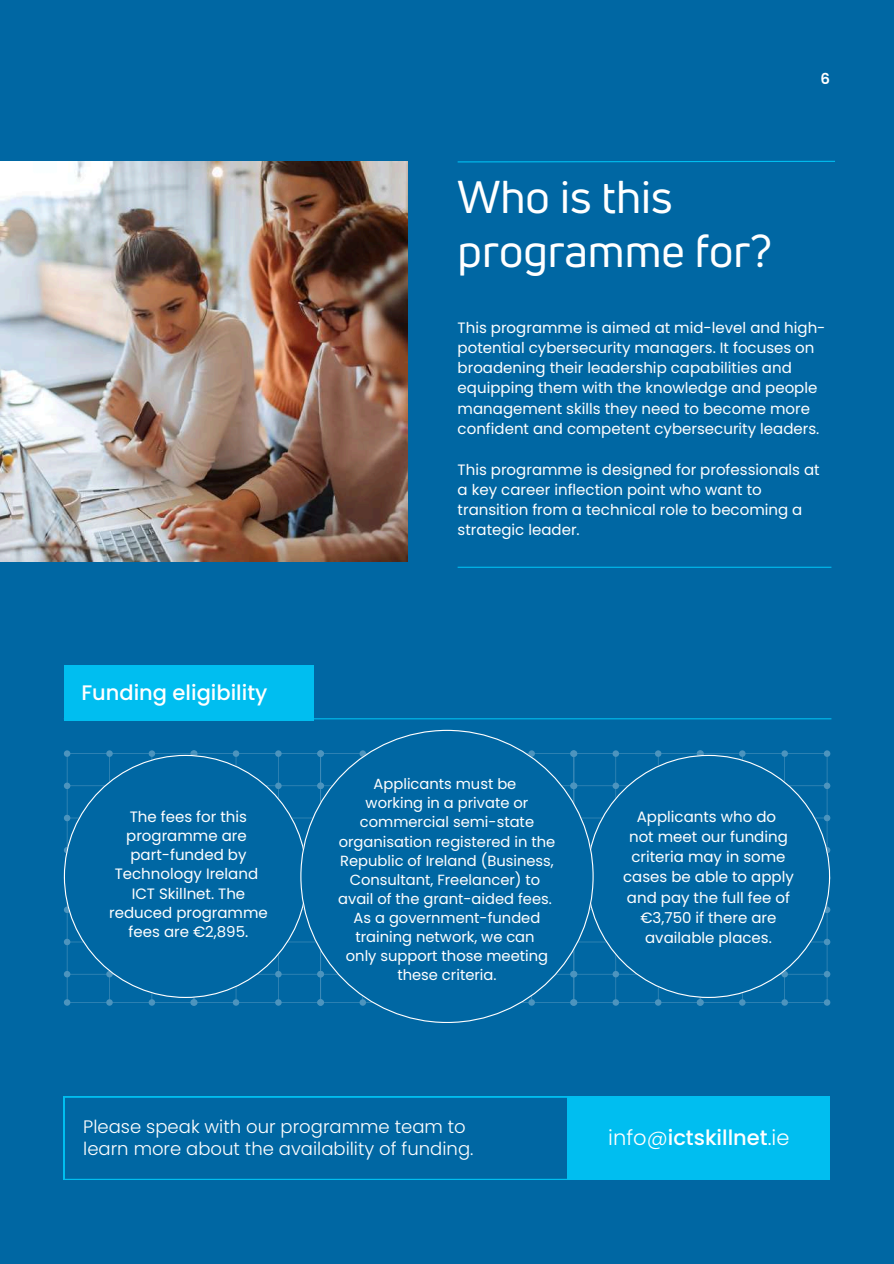
<style>
.page{position:relative;width:894px;height:1264px;background:#fff}
.page>*{position:absolute;margin:0;border:0;box-sizing:border-box;transform-origin:0 0}
.t1{font:45px/54px "Uni Neue";color:#fff}
.t2{font:500 21px "Poppins";color:#fff}
.t3{font:300 18px/22.5px "Poppins";color:#fff}
.t4{font:15px/20.2px "Poppins";color:#fff}
.t5{font:600 15px "Poppins";color:#fff}
.t6{font:14.7px/19.2px "Poppins";color:#fff;text-align:center}
.s1{font-weight:300}
</style>
<div class="page">
<div style="left:0;top:0;width:893px;height:1263px;background:#0067a3"></div>
<div style="left:64px;top:665px;width:249px;height:56px;background:#00bef0"></div>
<svg style="left:64px;top:750px;width:766px;height:255px"></svg>
<svg style="left:64px;top:1096px;width:765px;height:83px"></svg>
<svg style="left:64px;top:754px;width:236px;height:244px"></svg>
<svg style="left:593px;top:754px;width:236px;height:244px"></svg>
<hr style="left:64px;top:718px;width:767px;height:1px;background:#00bef0">
<img style="left:0;top:161px;width:407px;height:400px">
<svg style="left:300px;top:729px;width:293px;height:293px"></svg>
<hr style="left:457px;top:566px;width:374px;height:2px;background:#00bef0">
<svg style="left:457px;top:160px;width:378px;height:3px"></svg>
<h1 class="t1" style="left:457px;top:169px;width:316px">Who is this programme for?</h1>
<p class="t5" style="left:820px;top:68px;width:11px">6</p>
<h2 class="t2" style="left:81px;top:678px;width:187px">Funding eligibility</h2>
<p class="t4" style="left:109px;top:807px;width:160px;line-height:19.2px;text-align:center">The fees for this programme are part-funded by<br>Technology Ireland<br>ICT Skillnet. The reduced programme fees are €2,895.</p>
<p class="t4" style="left:457px;top:317px;width:369px">This programme is aimed at mid-level and high&shy;potential cybersecurity managers. It focuses on broadening their leadership capabilities and equipping them with the knowledge and people management skills they need to become more confident and competent cybersecurity leaders.</p>
<p class="t4" style="left:457px;top:459px;width:363px">This programme is designed for professionals at a key career inflection point who want to transition from a technical role to becoming a strategic leader.</p>
<p class="t6" style="left:338px;top:774px;width:218px">Applicants must be<br>working in a private or commercial semi-state organisation registered in the<br>Republic of Ireland (Business,<br>Consultant, Freelancer) to avail of the grant-aided fees.<br>As a government-funded training network, we can<br>only support those meeting these criteria.</p>
<p class="t4" style="left:623px;top:806px;width:172px;text-align:center">Applicants who do<br>not meet our funding criteria may in some cases be able to apply and pay the full fee of €3,750 if there are available places.</p>
<p class="t3" style="left:83px;top:1115px;width:391px">Please speak with our programme team to learn more about the availability of funding.</p>
<h2 class="t2" style="left:608px;top:1123px;width:182px"><span class="s1">info@</span>ictskillnet<span class="s1">.ie</span></h2>
</div>
